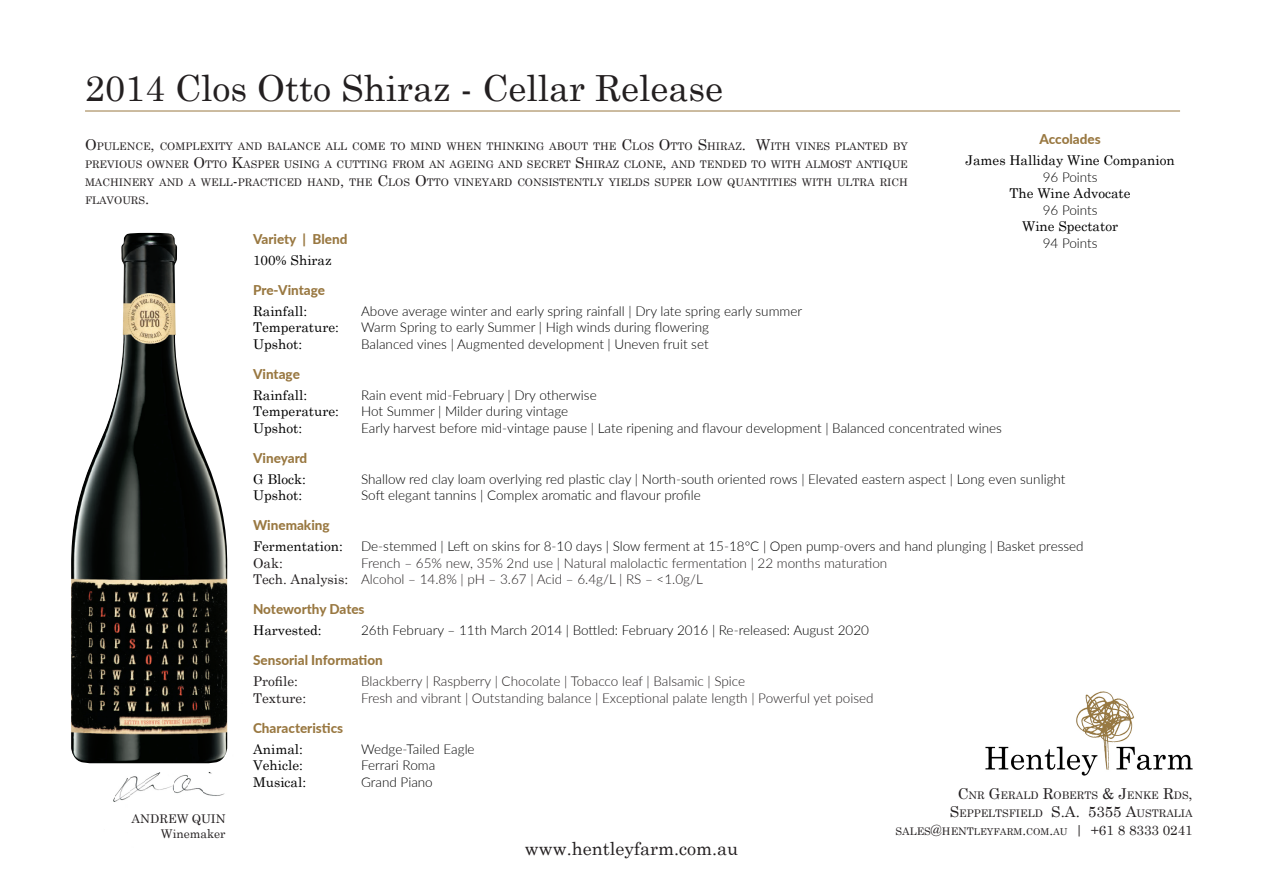
<style>
.page{position:relative;width:1263px;height:893px;background:#fff}
.page>*{position:absolute;margin:0;border:0;box-sizing:border-box;transform-origin:0 0}
.t1{font:36px "Century Schoolbook";color:#231f20}
.t2{font:18px "Century Schoolbook";color:#231f20}
.t3{font:300 13.5px "Lato";color:#000}
.t4{font:300 13.5px "Lato";color:#231f20}
.t5{font:13.5px "Century Schoolbook";color:#000}
.t6{font:800 13.5px "Lato";color:#997841}
.t7{font:13.5px "Century Schoolbook";color:#231f20}
.t8{font:13.5px "Century Schoolbook";color:#231f20}
.t9{font:12px "Century Schoolbook";color:#231f20}
.t10{font:10.5px/18px "Century Schoolbook";color:#231f20;text-align:justify}
.s1{font-size:15px}
.s2{font-family:"Century Schoolbook";font-weight:400}
.s3{font-size:10.5px}
.s4{font-size:9.45px}
</style>
<div class="page">
<img style="left:88px;top:700px;width:140px;height:102px">
<hr style="left:85px;top:111px;width:1095px;height:1px;background:#997841">
<img style="left:985px;top:691px;width:208px;height:85px">
<img style="left:71px;top:233px;width:156px;height:530px">
<p class="t1" style="left:85px;top:58px;width:640px">2014 Clos Otto Shiraz - Cellar Release</p>
<p class="t10" style="left:85px;top:136px;width:824px"><span class="s1">O</span>PULENCE<span class="s1">,</span> COMPLEXITY AND BALANCE ALL COME TO MIND WHEN THINKING ABOUT THE <span class="s1">C</span>LOS <span class="s1">O</span>TTO <span class="s1">S</span> HIRAZ<span class="s1">. W</span>ITH VINES PLANTED BY PREVIOUS OWNER <span class="s1">O</span>TTO <span class="s1">K</span>ASPER USING A CUTTING FROM AN AGEING AND SECRET <span class="s1">S</span> HIRAZ CLONE<span class="s1">,</span> AND TENDED TO WITH ALMOST ANTIQUE MACHINERY AND A WELL<span class="s1">-</span>PRACTICED HAND<span class="s1">,</span> THE <span class="s1">C</span>LOS <span class="s1">O</span>TTO VINEYARD CONSISTENTLY YIELDS SUPER LOW QUANTITIES WITH ULTRA RICH FLAVOURS<span class="s1">.</span></p>
<p class="t6" style="left:1039px;top:129px;width:63px">Accolades</p>
<p class="t5" style="left:966px;top:149px;width:211px">James Halliday Wine Companion</p>
<p class="t3" style="left:1043px;top:168px;width:56px">96 Points</p>
<p class="t5" style="left:1010px;top:182px;width:123px">The Wine Advocate</p>
<p class="t3" style="left:1043px;top:201px;width:56px">96 Points</p>
<p class="t5" style="left:1022px;top:215px;width:97px">Wine Spectator</p>
<p class="t3" style="left:1043px;top:234px;width:56px">94 Points</p>
<p class="t6" style="left:253px;top:229px;width:96px">Variety | Blend</p>
<p class="t5" style="left:253px;top:249px;width:80px">100% Shiraz</p>
<p class="t6" style="left:253px;top:280px;width:73px">Pre-Vintage</p>
<p class="t5" style="left:253px;top:300px;width:56px">Rainfall:</p>
<p class="t3" style="left:361px;top:302px;width:443px">Above average winter and early spring rainfall | Dry late spring early summer</p>
<p class="t5" style="left:253px;top:316px;width:87px">Temperature:</p>
<p class="t3" style="left:361px;top:318px;width:350px">Warm Spring to early Summer | High winds during flowering</p>
<p class="t5" style="left:253px;top:333px;width:51px">Upshot:</p>
<p class="t3" style="left:361px;top:335px;width:349px">Balanced vines | Augmented development | Uneven fruit set</p>
<p class="t6" style="left:253px;top:364px;width:48px">Vintage</p>
<p class="t5" style="left:253px;top:384px;width:56px">Rainfall:</p>
<p class="t3" style="left:361px;top:386px;width:237px">Rain event mid-February | Dry otherwise</p>
<p class="t5" style="left:253px;top:400px;width:87px">Temperature:</p>
<p class="t3" style="left:361px;top:402px;width:209px">Hot Summer | Milder during vintage</p>
<p class="t5" style="left:253px;top:417px;width:51px">Upshot:</p>
<p class="t3" style="left:361px;top:419px;width:642px">Early harvest before mid-vintage pause | Late ripening and flavour development | Balanced concentrated wines</p>
<p class="t6" style="left:253px;top:448px;width:56px">Vineyard</p>
<p class="t5" style="left:253px;top:468px;width:54px">G Block:</p>
<p class="t3" style="left:361px;top:470px;width:706px">Shallow red clay loam overlying red plastic clay | North-south oriented rows | Elevated eastern aspect | Long even sunlight</p>
<p class="t5" style="left:253px;top:484px;width:51px">Upshot:</p>
<p class="t3" style="left:361px;top:486px;width:341px">Soft elegant tannins | Complex aromatic and flavour profile</p>
<p class="t6" style="left:253px;top:515px;width:78px">Winemaking</p>
<p class="t5" style="left:253px;top:535px;width:91px">Fermentation:</p>
<p class="t3" style="left:361px;top:537px;width:724px">De-stemmed | Left on skins for 8-10 days | Slow ferment at 15-18°C | Open pump-overs and hand plunging | Basket pressed</p>
<p class="t8" style="left:253px;top:552px;width:31px">Oak:</p>
<p class="t4" style="left:361px;top:554px;width:528px">French – 65% new, 35% 2nd use | Natural malolactic fermentation | 22 months maturation</p>
<p class="t4" style="left:253px;top:570px;width:451px"><span class="s2">Tech. Analysis:</span> Alcohol – 14.8% | pH – 3.67 | Acid – 6.4g/L | RS – &lt;1.0g/L</p>
<p class="t6" style="left:253px;top:599px;width:113px">Noteworthy Dates</p>
<p class="t5" style="left:253px;top:619px;width:70px">Harvested:</p>
<p class="t3" style="left:361px;top:621px;width:509px">26th February – 11th March 2014 | Bottled: February 2016 | Re-released: August 2020</p>
<p class="t6" style="left:253px;top:650px;width:131px">Sensorial Information</p>
<p class="t8" style="left:253px;top:670px;width:46px">Profile:</p>
<p class="t4" style="left:361px;top:672px;width:386px">Blackberry | Raspberry | Chocolate | Tobacco leaf | Balsamic | Spice</p>
<p class="t8" style="left:253px;top:687px;width:55px">Texture:</p>
<p class="t4" style="left:361px;top:689px;width:514px">Fresh and vibrant | Outstanding balance | Exceptional palate length | Powerful yet poised</p>
<p class="t6" style="left:253px;top:718px;width:92px">Characteristics</p>
<p class="t5" style="left:253px;top:738px;width:51px">Animal:</p>
<p class="t3" style="left:361px;top:740px;width:115px">Wedge-Tailed Eagle</p>
<p class="t5" style="left:253px;top:754px;width:51px">Vehicle:</p>
<p class="t3" style="left:361px;top:756px;width:76px">Ferrari Roma</p>
<p class="t5" style="left:253px;top:771px;width:55px">Musical:</p>
<p class="t3" style="left:361px;top:773px;width:73px">Grand Piano</p>
<p class="t10" style="left:958px;top:785px;width:236px"><span class="s1">C</span>NR <span class="s1">G</span>ERALD <span class="s1">R</span>OBERTS <span class="s1">&amp; J</span>ENKE <span class="s1">R</span>DS<span class="s1">,</span></p>
<p class="t10" style="left:950px;top:803px;width:245px"><span class="s1">S</span> EPPELTSFIELD <span class="s1">S.A. 5355 A</span>USTRALIA</p>
<p class="t7" style="left:895px;top:819px;width:299px"><span class="s3">SALES</span><span class="s1">@</span><span class="s3">HENT</span><span class="s4">LEYFARM</span>.<span class="s4">COM</span>.<span class="s4">AU</span> | +61 8 8333 0241</p>
<p class="t9" style="left:132px;top:809px;width:95px">ANDREW QUIN</p>
<p class="t9" style="left:161px;top:823px;width:66px">Winemaker</p>
<p class="t2" style="left:525px;top:833px;width:215px">www.hentleyfarm.com.au</p>
</div>
